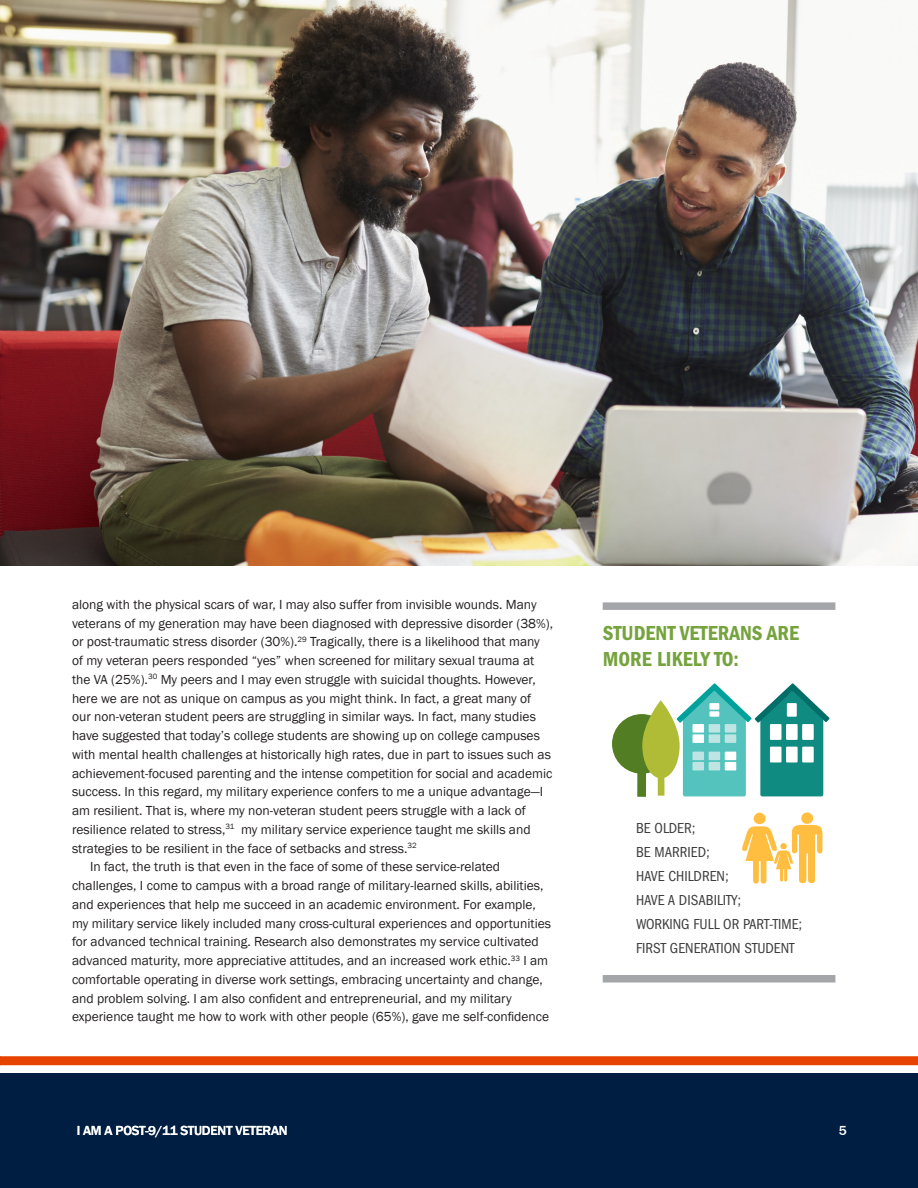
<style>
.page{position:relative;width:918px;height:1188px;background:#fff}
.page>*{position:absolute;margin:0;border:0;box-sizing:border-box;transform-origin:0 0}
.t1{font:21px/25.5px "ITC Franklin Gothic Std Dm Cd";color:#75a33d}
.t2{font:condensed 15px "ITC Franklin Gothic Std";color:#3e3e3f}
.Main_body_text{font:13.5px/18.8px "Franklin Gothic";color:#231f20}
.t3{font:500 13.5px "Franklin Gothic";letter-spacing:-.02em;color:#fff}
</style>
<div class="page">
<div style="left:0;top:1056px;width:918px;height:9px;background:#e74300"></div>
<div style="left:0;top:1073px;width:918px;height:115px;background:#001e41"></div>
<img style="left:0;top:0;width:918px;height:565px">
<svg style="left:742px;top:812px;width:81px;height:72px"></svg>
<svg style="left:612px;top:683px;width:218px;height:114px"></svg>
<div style="left:603px;top:602px;width:232px;height:8px;background:#a5a6aa"></div>
<div style="left:603px;top:975px;width:232px;height:7px;background:#a5a6aa"></div>
<p class="Main_body_text" style="left:72px;top:595px;width:483px">along with the physical scars of war, I may also suffer from invisible wounds. Many veterans of my generation may have been diagnosed with depressive disorder (38%), or post-traumatic stress disorder (30%).<sup>29</sup> Tragically, there is a likelihood that many of my veteran peers responded “yes” when screened for military sexual trauma at the VA (25%).<sup>30</sup> My peers and I may even struggle with suicidal thoughts. However, here we are not as unique on campus as you might think. In fact, a great many of our non-veteran student peers are struggling in similar ways. In fact, many studies have suggested that today’s college students are showing up on college campuses with mental health challenges at historically high rates, due in part to issues such as achievement-focused parenting and the intense competition for social and academic success. In this regard, my military experience confers to me a unique advantage—I am resilient. That is, where my non-veteran student peers struggle with a lack of resilience related to stress,<sup>31</sup> my military service experience taught me skills and strategies to be resilient in the face of setbacks and stress.<sup>32</sup></p>
<p class="Main_body_text" style="left:72px;top:858px;width:481px;text-indent:18px">In fact, the truth is that even in the face of some of these service-related challenges, I come to campus with a broad range of military-learned skills, abilities, and experiences that help me succeed in an academic environment. For example, my military service likely included many cross-cultural experiences and opportunities for advanced technical training. Research also demonstrates my service cultivated advanced maturity, more appreciative attitudes, and an increased work ethic.<sup>33</sup> I am comfortable operating in diverse work settings, embracing uncertainty and change, and problem solving. I am also confident and entrepreneurial, and my military experience taught me how to work with other people (65%), gave me self-confidence</p>
<p class="t1" style="left:603px;top:621px;width:198px">STUDENT VETERANS ARE<br>MORE LIKELY TO:</p>
<p class="t2" style="left:636px;top:819px;width:61px">BE OLDER;</p>
<p class="t2" style="left:636px;top:843px;width:75px">BE MARRIED;</p>
<p class="t2" style="left:636px;top:867px;width:94px">HAVE CHILDREN;</p>
<p class="t2" style="left:636px;top:891px;width:107px">HAVE A DISABILITY;</p>
<p class="t2" style="left:636px;top:915px;width:168px">WORKING FULL OR PART-TIME;</p>
<p class="t2" style="left:636px;top:939px;width:160px">FIRST GENERATION STUDENT</p>
<p class="t3" style="left:77px;top:1122px;width:213px">I AM A POST-9/11 STUDENT VETERAN</p>
<p class="t3" style="left:839px;top:1122px;width:9px">5</p>
</div>
